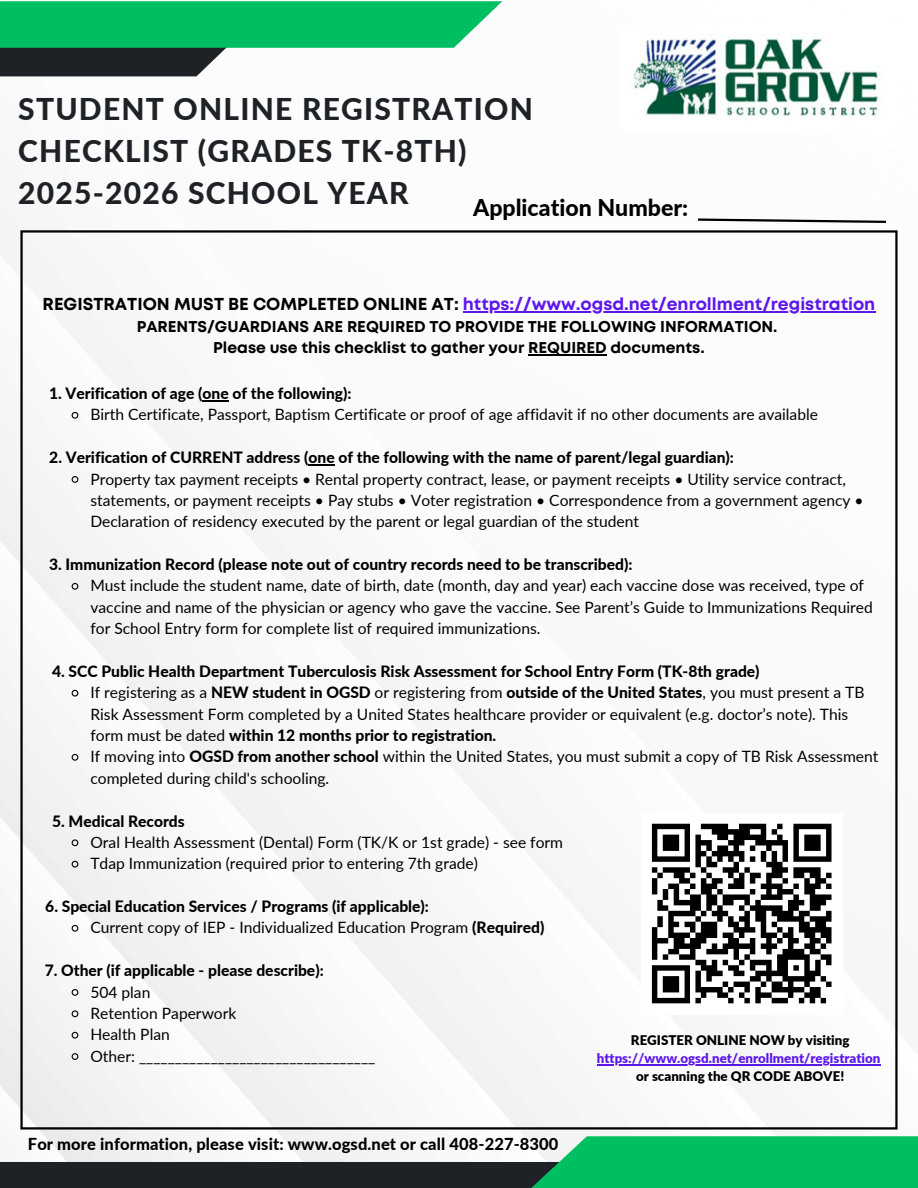
<style>
.page{position:relative;width:918px;height:1188px;background:#fff}
.page>*{position:absolute;margin:0;border:0;box-sizing:border-box;transform-origin:0 0}
.t1{font:800 30px/41.7px "Lato";letter-spacing:.04em;color:#1e2226}
.t2{font:800 23.1px "Lato";color:#000}
.t3{font:700 17.25px "Mont";color:#5e17eb}
.t4{font:800 16.5px "Lato";letter-spacing:.005em;color:#000}
.t5{font:15.6px/21.3px "Lato";color:#000}
.t6{font:800 15.6px/21.3px "Lato";color:#000}
.t7{font:700 15.6px "Mont";color:#000}
.t8{font:900 13.35px/17.7px "Lato";color:#5e17eb;text-align:center}
.t9{font:900 13.35px "Lato";color:#000}
.s1{color:#000}
.s2{font-weight:800}
.s3{font-weight:400}
</style>
<div class="page">
<img style="left:0;top:1px;width:918px;height:1135px">
<svg style="left:0;top:1136px;width:918px;height:52px"></svg>
<svg style="left:0;top:1px;width:502px;height:75px"></svg>
<img style="left:621px;top:26px;width:275px;height:107px">
<hr style="left:463px;top:311px;width:412px;height:1px;background:#5e17eb">
<hr style="left:528px;top:354px;width:79px;height:1px;background:#000">
<svg style="left:203px;top:400px;width:26px;height:1px"></svg>
<svg style="left:71px;top:411px;width:8px;height:9px"></svg>
<svg style="left:308px;top:464px;width:27px;height:1px"></svg>
<svg style="left:71px;top:475px;width:8px;height:9px"></svg>
<svg style="left:71px;top:582px;width:8px;height:9px"></svg>
<svg style="left:71px;top:689px;width:8px;height:8px"></svg>
<svg style="left:71px;top:753px;width:8px;height:9px"></svg>
<svg style="left:71px;top:839px;width:8px;height:8px"></svg>
<svg style="left:71px;top:860px;width:8px;height:8px"></svg>
<svg style="left:71px;top:924px;width:8px;height:9px"></svg>
<svg style="left:71px;top:988px;width:8px;height:9px"></svg>
<svg style="left:71px;top:1010px;width:8px;height:8px"></svg>
<svg style="left:71px;top:1031px;width:8px;height:8px"></svg>
<svg style="left:71px;top:1052px;width:8px;height:9px"></svg>
<hr style="left:20px;top:233px;width:3px;height:894px;background:#000">
<hr style="left:895px;top:233px;width:3px;height:894px;background:#000">
<hr style="left:20px;top:230px;width:878px;height:3px;background:#000">
<hr style="left:20px;top:1127px;width:878px;height:3px;background:#000">
<hr style="left:597px;top:1064px;width:283px;height:1px;background:#5e17eb">
<div style="left:641px;top:813px;width:201px;height:201px;background:#fff"></div>
<svg style="left:651px;top:823px;width:181px;height:181px"></svg>
<svg style="left:696px;top:217px;width:192px;height:7px"></svg>
<p class="t1" style="left:18px;top:88px;width:516px">STUDENT ONLINE REGISTRATION<br>CHECKLIST (GRADES TK-8TH)<br>2025-2026 SCHOOL YEAR</p>
<p class="t2" style="left:473px;top:194px;width:217px">Application Number:</p>
<p class="t3" style="left:43px;top:298px;width:834px"><span class="s1">REGISTRATION MUST BE COMPLETED ONLINE AT:</span> https://www.ogsd.net/enrollment/registration</p>
<h1 class="t7" style="left:137px;top:320px;width:642px">PARENTS/GUARDIANS ARE REQUIRED TO PROVIDE THE FOLLOWING INFORMATION.</h1>
<h2 class="t7" style="left:213px;top:342px;width:493px">Please use this checklist to gather your REQUIRED documents.</h2>
<p class="t5" style="left:90px;top:382px;width:729px;text-indent:-41px"><span class="s2">1. Verification of age (one of the following):<br></span>Birth Certificate, Passport, Baptism Certificate or proof of age affidavit if no other documents are available</p>
<p class="t5" style="left:90px;top:446px;width:757px;text-indent:-41px"><span class="s2">2. Verification of CURRENT address (one of the following with the name of parent/legal guardian):<br></span>Property tax payment receipts • Rental property contract, lease, or payment receipts • Utility service contract,</p>
<p class="t5" style="left:90px;top:489px;width:775px">statements, or payment receipts • Pay stubs • Voter registration • Correspondence from a government agency •<br>Declaration of residency executed by the parent or legal guardian of the student</p>
<p class="t5" style="left:90px;top:553px;width:775px;text-indent:-41px"><span class="s2">3. Immunization Record (please note out of country records need to be transcribed):<br></span>Must include the student name, date of birth, date (month, day and year) each vaccine dose was received, type of</p>
<p class="t5" style="left:90px;top:596px;width:784px">vaccine and name of the physician or agency who gave the vaccine. See Parent’s Guide to Immunizations Required for School Entry form for complete list of required immunizations.</p>
<p class="t6" style="left:90px;top:660px;width:776px;text-indent:-38px">4. SCC Public Health Department Tuberculosis Risk Assessment for School Entry Form (TK-8th grade)<br><span class="s3">If registering as a</span> NEW student in OGSD <span class="s3">or registering from</span> outside of the United States<span class="s3">, you must present a TB</span></p>
<p class="t5" style="left:90px;top:703px;width:790px">Risk Assessment Form completed by a United States healthcare provider or equivalent (e.g. doctor’s note). This form must be dated <span class="s2">within 12 months prior to registration.<br></span>If moving into <span class="s2">OGSD from another school</span> within the United States, you must submit a copy of TB Risk Assessment</p>
<p class="t5" style="left:90px;top:767px;width:240px">completed during child's schooling.</p>
<p class="t6" style="left:52px;top:810px;width:134px">5. Medical Records</p>
<p class="t5" style="left:90px;top:831px;width:474px">Oral Health Assessment (Dental) Form (TK/K or 1st grade) - see form</p>
<p class="t5" style="left:90px;top:853px;width:389px">Tdap Immunization (required prior to entering 7th grade)</p>
<p class="t6" style="left:45px;top:895px;width:385px">6. Special Education Services / Programs (if applicable):</p>
<p class="t5" style="left:90px;top:917px;width:456px">Current copy of IEP - Individualized Education Program <span class="s2">(Required)</span></p>
<p class="t6" style="left:45px;top:959px;width:281px">7. Other (if applicable - please describe):</p>
<p class="t5" style="left:90px;top:981px;width:62px">504 plan</p>
<p class="t5" style="left:90px;top:1002px;width:147px">Retention Paperwork</p>
<p class="t5" style="left:90px;top:1024px;width:81px">Health Plan</p>
<p class="t5" style="left:90px;top:1045px;width:287px">Other: _________________________________</p>
<p class="t9" style="left:631px;top:1032px;width:220px">REGISTER ONLINE NOW by visiting</p>
<p class="t8" style="left:597px;top:1049px;width:285px">https://www.ogsd.net/enrollment/registration <span class="s1">or scanning the QR CODE ABOVE!</span></p>
<p class="t4" style="left:28px;top:1134px;width:532px">For more information, please visit: www.ogsd.net or call 408-227-8300</p>
</div>
